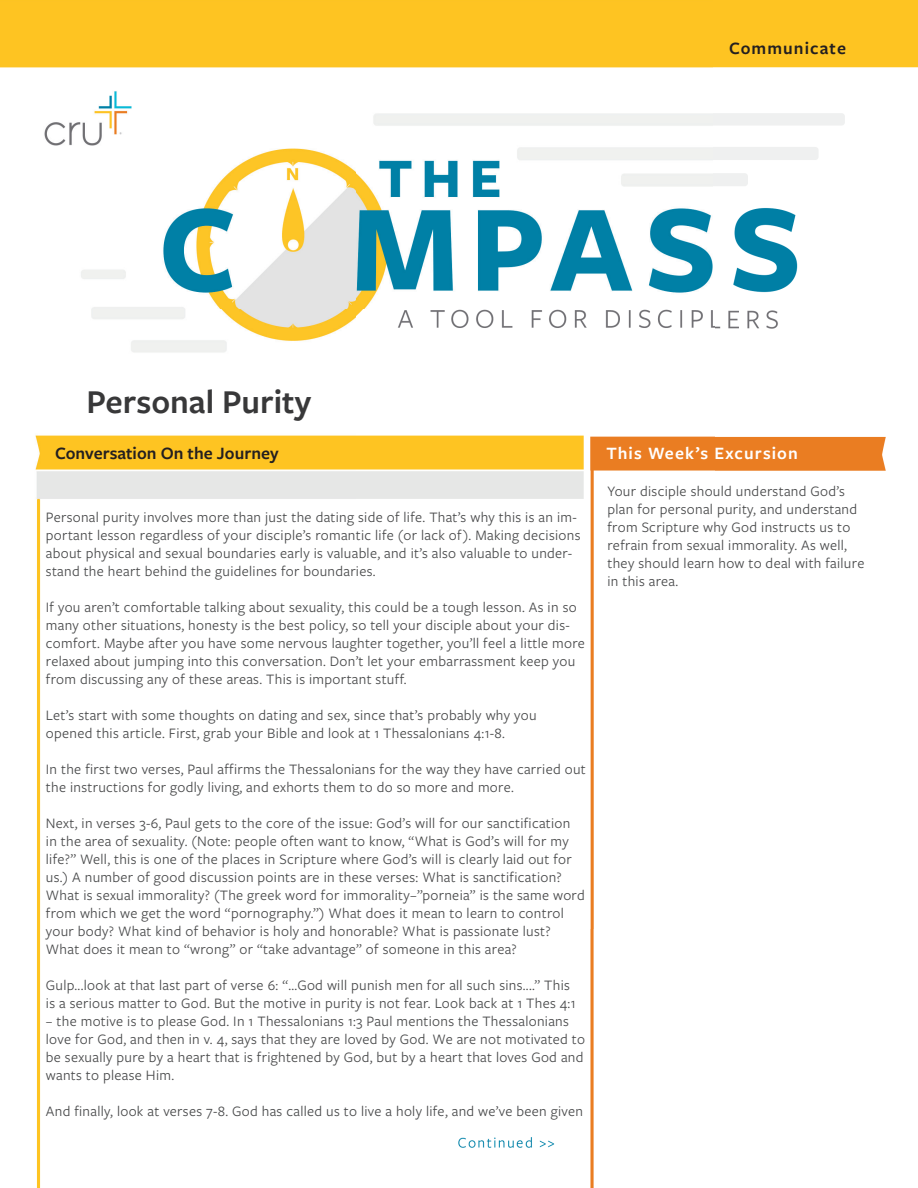
<style>
.page{position:relative;width:918px;height:1188px;background:#fff}
.page>*{position:absolute;margin:0;border:0;box-sizing:border-box;transform-origin:0 0}
.t1{font:600 34.65px "Freight Sans Pro";color:#383839}
.t2{font:600 18px "Freight Sans Pro";color:#231f20}
.t3{font:600 18px "Freight Sans Pro";letter-spacing:.06em;color:#fff}
.t4{font:600 18px "Freight Sans Pro";letter-spacing:.06em;color:#231f20}
.t5{font:15px/18px "Freight Sans Pro";letter-spacing:.02em;color:#494a4b}
</style>
<div class="page">
<img style="left:0;top:0;width:918px;height:1188px">
<p class="t4" style="left:729px;top:36px;width:118px">Communicate</p>
<h1 class="t1" style="left:86px;top:378px;width:226px">Personal Purity</h1>
<p class="t2" style="left:55px;top:441px;width:225px">Conversation On the Journey</p>
<p class="t5" style="left:46px;top:508px;width:536px">Personal purity involves more than just the dating side of life. That’s why this is an im&shy;portant lesson regardless of your disciple’s romantic life (or lack of). Making decisions about physical and sexual boundaries early is valuable, and it’s also valuable to under&shy;stand the heart behind the guidelines for boundaries.</p>
<p class="t5" style="left:46px;top:598px;width:541px">If you aren’t comfortable talking about sexuality, this could be a tough lesson. As in so many other situations, honesty is the best policy, so tell your disciple about your dis&shy;comfort. Maybe after you have some nervous laughter together, you’ll feel a little more relaxed about jumping into this conversation. Don’t let your embarrassment keep you from discussing any of these areas. This is important stuff.</p>
<p class="t5" style="left:46px;top:706px;width:492px">Let’s start with some thoughts on dating and sex, since that’s probably why you opened this article. First, grab your Bible and look at 1 Thessalonians 4:1-8.</p>
<p class="t5" style="left:46px;top:760px;width:541px">In the first two verses, Paul affirms the Thessalonians for the way they have carried out the instructions for godly living, and exhorts them to do so more and more.</p>
<p class="t5" style="left:46px;top:814px;width:540px">Next, in verses 3-6, Paul gets to the core of the issue: God’s will for our sanctification in the area of sexuality. (Note: people often want to know, “What is God’s will for my life?” Well, this is one of the places in Scripture where God’s will is clearly laid out for us.) A number of good discussion points are in these verses: What is sanctification?<br>What is sexual immorality? (The greek word for immorality–”porneia” is the same word from which we get the word “pornography.”) What does it mean to learn to control your body? What kind of behavior is holy and honorable? What is passionate lust?<br>What does it mean to “wrong” or “take advantage” of someone in this area?</p>
<p class="t5" style="left:46px;top:976px;width:531px">Gulp...look at that last part of verse 6: “...God will punish men for all such sins....” This is a serious matter to God. But the motive in purity is not fear. Look back at 1 Thes 4:1</p>
<p class="t5" style="left:46px;top:1012px;width:541px">– the motive is to please God. In 1 Thessalonians 1:3 Paul mentions the Thessalonians love for God, and then in v. 4, says that they are loved by God. We are not motivated to be sexually pure by a heart that is frightened by God, but by a heart that loves God and wants to please Him.</p>
<p class="t5" style="left:46px;top:1102px;width:539px">And finally, look at verses 7-8. God has called us to live a holy life, and we’ve been given</p>
<p class="t3" style="left:607px;top:441px;width:193px">This Week’s Excursion</p>
<p class="t5" style="left:608px;top:482px;width:258px">Your disciple should understand God’s plan for personal purity, and understand from Scripture why God instructs us to refrain from sexual immorality. As well, they should learn how to deal with failure in this area.</p>
</div>
